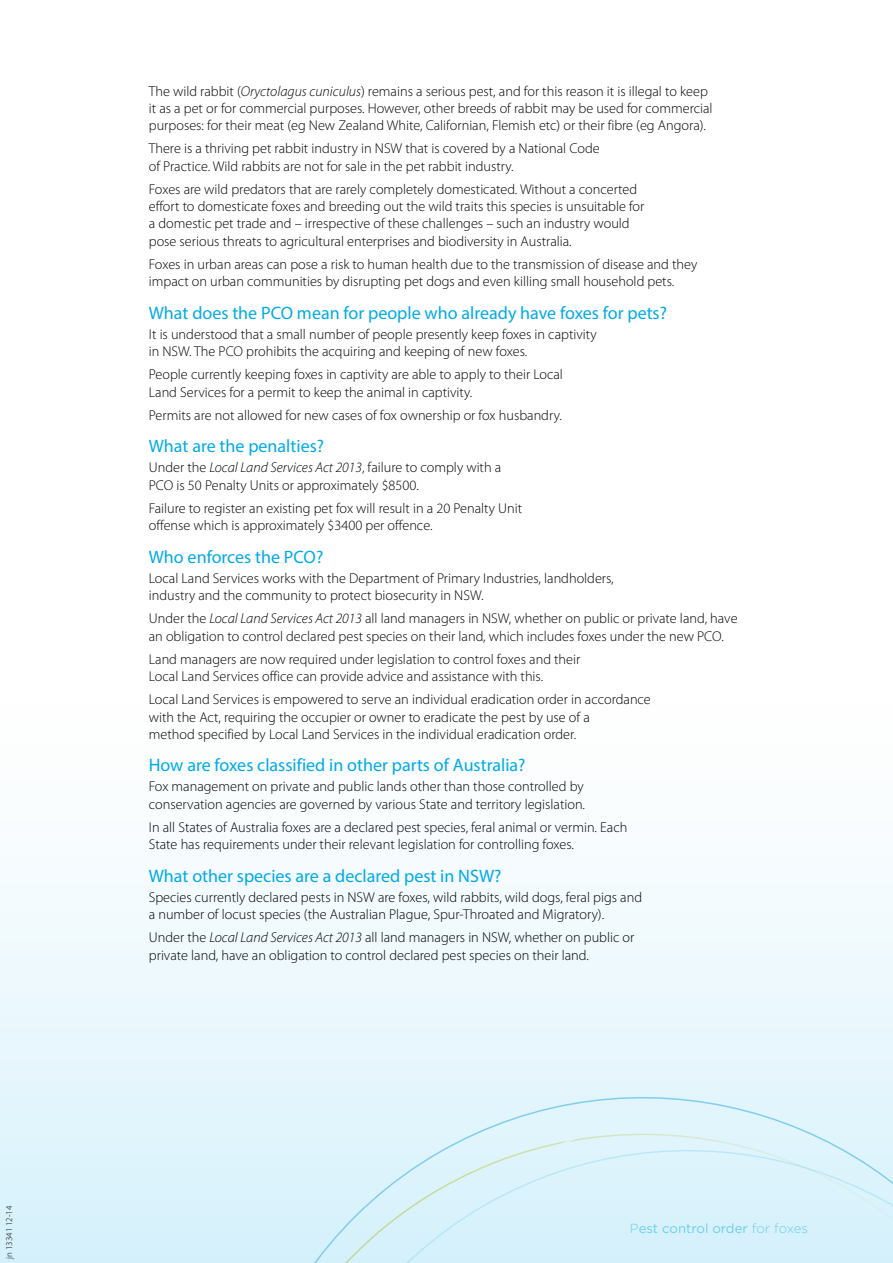
<style>
.page{position:relative;width:893px;height:1263px;background:#fff}
.page>*{position:absolute;margin:0;border:0;box-sizing:border-box;transform-origin:0 0}
.heading1{font:18px "Myriad Pro";color:#00aae7}
.t1{font:300 14.25px/17.2px "Myriad Pro";color:#000}
.t2{font:13.2px "Gotham";color:#6bcef3}
.t3{font:300 9px "Myriad Pro";color:#000}
.s1{font-style:italic}
.s2{font-weight:300}
</style>
<div class="page">
<div style="left:0;top:680px;width:893px;height:583px;background:linear-gradient(to bottom,#fff,#d6f1fb)"></div>
<p class="t3" style="left:4px;top:1259px;width:54px;rotate:-90deg">jn 13341 12-14</p>
<p class="t1" style="left:149px;top:82px;width:565px">The wild rabbit (<span class="s1">Oryctolagus cuniculus</span>) remains a serious pest, and for this reason it is illegal to keep it as a pet or for commercial purposes. However, other breeds of rabbit may be used for commercial purposes: for their meat (eg New Zealand White, Californian, Flemish etc) or their fibre (eg Angora).</p>
<p class="t1" style="left:149px;top:140px;width:452px">There is a thriving pet rabbit industry in NSW that is covered by a National Code of Practice. Wild rabbits are not for sale in the pet rabbit industry.</p>
<p class="t1" style="left:149px;top:180px;width:497px">Foxes are wild predators that are rarely completely domesticated. Without a concerted effort to domesticate foxes and breeding out the wild traits this species is unsuitable for a domestic pet trade and – irrespective of these challenges – such an industry would pose serious threats to agricultural enterprises and biodiversity in Australia.</p>
<p class="t1" style="left:149px;top:255px;width:550px">Foxes in urban areas can pose a risk to human health due to the transmission of disease and they impact on urban communities by disrupting pet dogs and even killing small household pets.</p>
<p class="heading1" style="left:149px;top:301px;width:520px">What does the PCO mean for people who already have foxes for pets?</p>
<p class="t1" style="left:149px;top:325px;width:449px">It is understood that a small number of people presently keep foxes in captivity in NSW. The PCO prohibits the acquiring and keeping of new foxes.</p>
<p class="t1" style="left:149px;top:366px;width:416px">People currently keeping foxes in captivity are able to apply to their Local<br>Land Services for a permit to keep the animal in captivity.</p>
<p class="t1" style="left:149px;top:406px;width:415px">Permits are not allowed for new cases of fox ownership or fox husbandry.</p>
<p class="heading1" style="left:149px;top:435px;width:177px">What are the penalties?</p>
<p class="t1" style="left:149px;top:459px;width:354px">Under the <span class="s1">Local Land Services Act 2013</span>, failure to comply with a<br>PCO is 50 Penalty Units or approximately $8500.</p>
<p class="t1" style="left:149px;top:499px;width:375px">Failure to register an existing pet fox will result in a 20 Penalty Unit offense which is approximately $3400 per offence.</p>
<p class="heading1" style="left:149px;top:545px;width:176px">Who enforces the PCO?</p>
<p class="t1" style="left:149px;top:569px;width:466px">Local Land Services works with the Department of Primary Industries, landholders, industry and the community to protect biosecurity in NSW.</p>
<p class="t1" style="left:149px;top:610px;width:590px">Under the <span class="s1">Local Land Services Act 2013</span> all land managers in NSW, whether on public or private land, have an obligation to control declared pest species on their land, which includes foxes under the new PCO.</p>
<p class="t1" style="left:149px;top:650px;width:433px">Land managers are now required under legislation to control foxes and their<br>Local Land Services office can provide advice and assistance with this.</p>
<p class="t1" style="left:149px;top:691px;width:504px">Local Land Services is empowered to serve an individual eradication order in accordance with the Act, requiring the occupier or owner to eradicate the pest by use of a<br>method specified by Local Land Services in the individual eradication order.</p>
<p class="heading1" style="left:149px;top:754px;width:378px">How are foxes classified in other parts of Australia?</p>
<p class="t1" style="left:149px;top:778px;width:438px">Fox management on private and public lands other than those controlled by conservation agencies are governed by various State and territory legislation.</p>
<p class="t1" style="left:149px;top:818px;width:480px">In all States of Australia foxes are a declared pest species, feral animal or vermin. Each<br>State has requirements under their relevant legislation for controlling foxes.</p>
<p class="heading1" style="left:149px;top:864px;width:354px">What other species are a declared pest in NSW?</p>
<p class="t1" style="left:149px;top:888px;width:495px">Species currently declared pests in NSW are foxes, wild rabbits, wild dogs, feral pigs and a number of locust species (the Australian Plague, Spur-Throated and Migratory).</p>
<p class="t1" style="left:149px;top:929px;width:487px">Under the <span class="s1">Local Land Services Act 2013</span> all land managers in NSW, whether on public or private land, have an obligation to control declared pest species on their land.</p>
<p class="t2" style="left:630px;top:1220px;width:179px"><span class="s2">P</span>est control order <span class="s2">for foxes</span></p>
</div>
